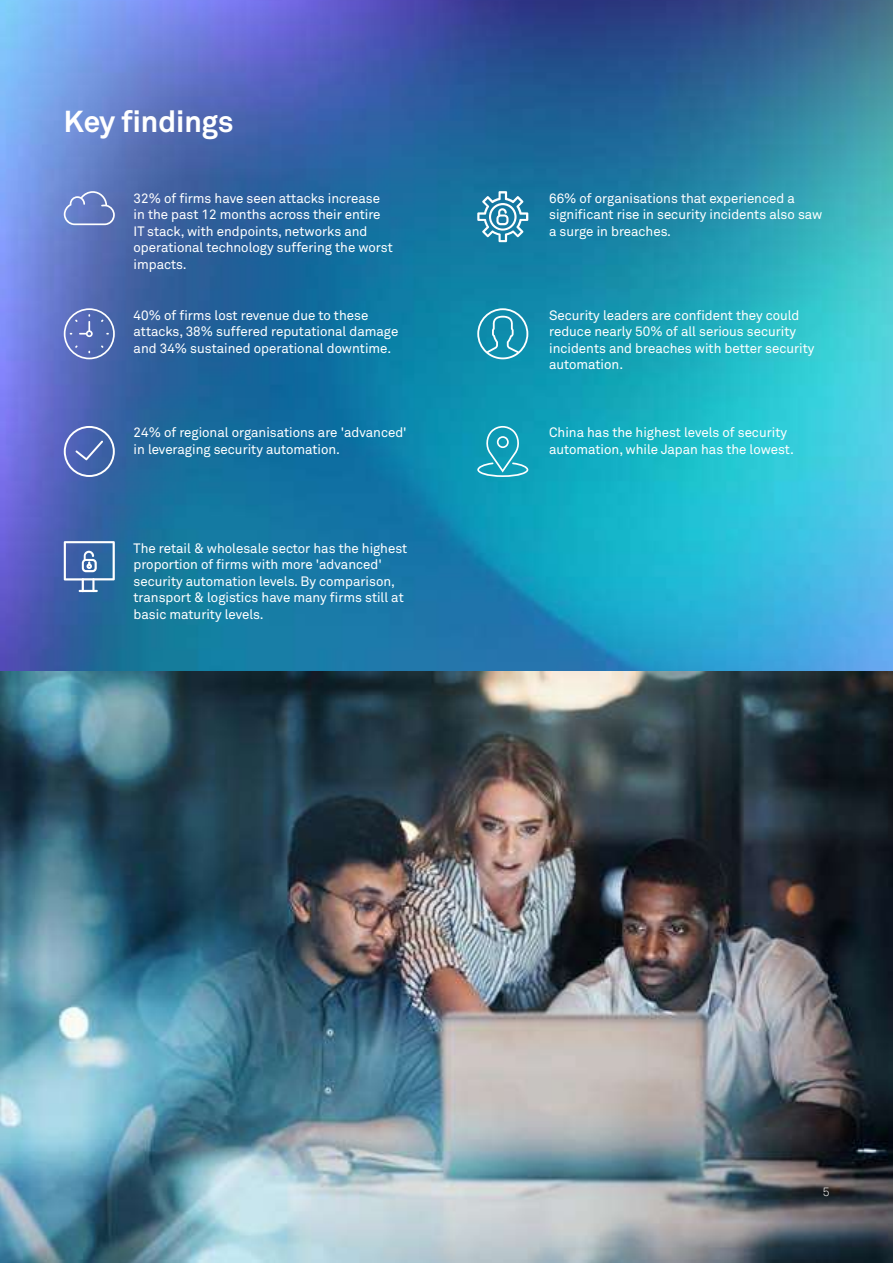
<style>
.page{position:relative;width:893px;height:1263px;background:#fff}
.page>*{position:absolute;margin:0;border:0;box-sizing:border-box;transform-origin:0 0}
.t1{font:700 30px "Telstra Akkurat";color:#fff}
.t2{font:13.5px/16.5px "Telstra Akkurat";color:#fff}
.t3{font:300 12px "Telstra Akkurat";color:#fff}
</style>
<div class="page">
<img style="left:0;top:0;width:893px;height:1263px">
<svg style="left:64px;top:191px;width:51px;height:34px;background:#768bc8"></svg>
<svg style="left:64px;top:308px;width:51px;height:51px;background:#687cbd"></svg>
<svg style="left:477px;top:308px;width:51px;height:51px;background:#38a0ba"></svg>
<svg style="left:477px;top:426px;width:51px;height:51px;background:#31aac0"></svg>
<svg style="left:64px;top:426px;width:51px;height:51px;background:#5e78b9"></svg>
<svg style="left:477px;top:191px;width:51px;height:51px"></svg>
<svg style="left:64px;top:541px;width:51px;height:51px;background:#6085b6"></svg>
<h1 class="t1" style="left:64px;top:103px;width:171px">Key findings</h1>
<p class="t2" style="left:134px;top:190px;width:261px">32% of firms have seen attacks increase in the past 12 months across their entire IT stack, with endpoints, networks and operational technology suffering the worst impacts.</p>
<p class="t2" style="left:549px;top:190px;width:275px">66% of organisations that experienced a significant rise in security incidents also saw a surge in breaches.</p>
<p class="t2" style="left:549px;top:307px;width:267px">Security leaders are confident they could reduce nearly 50% of all serious security incidents and breaches with better security automation.</p>
<p class="t2" style="left:134px;top:307px;width:266px">40% of firms lost revenue due to these attacks, 38% suffered reputational damage and 34% sustained operational downtime.</p>
<p class="t2" style="left:134px;top:424px;width:275px">24% of regional organisations are 'advanced' in leveraging security automation.</p>
<p class="t2" style="left:134px;top:540px;width:275px">The retail &amp; wholesale sector has the highest proportion of firms with more 'advanced' security automation levels. By comparison, transport &amp; logistics have many firms still at basic maturity levels.</p>
<p class="t2" style="left:549px;top:425px;width:246px">China has the highest levels of security automation, while Japan has the lowest.</p>
<p class="t3" style="left:823px;top:1185px;width:8px">5</p>
</div>
